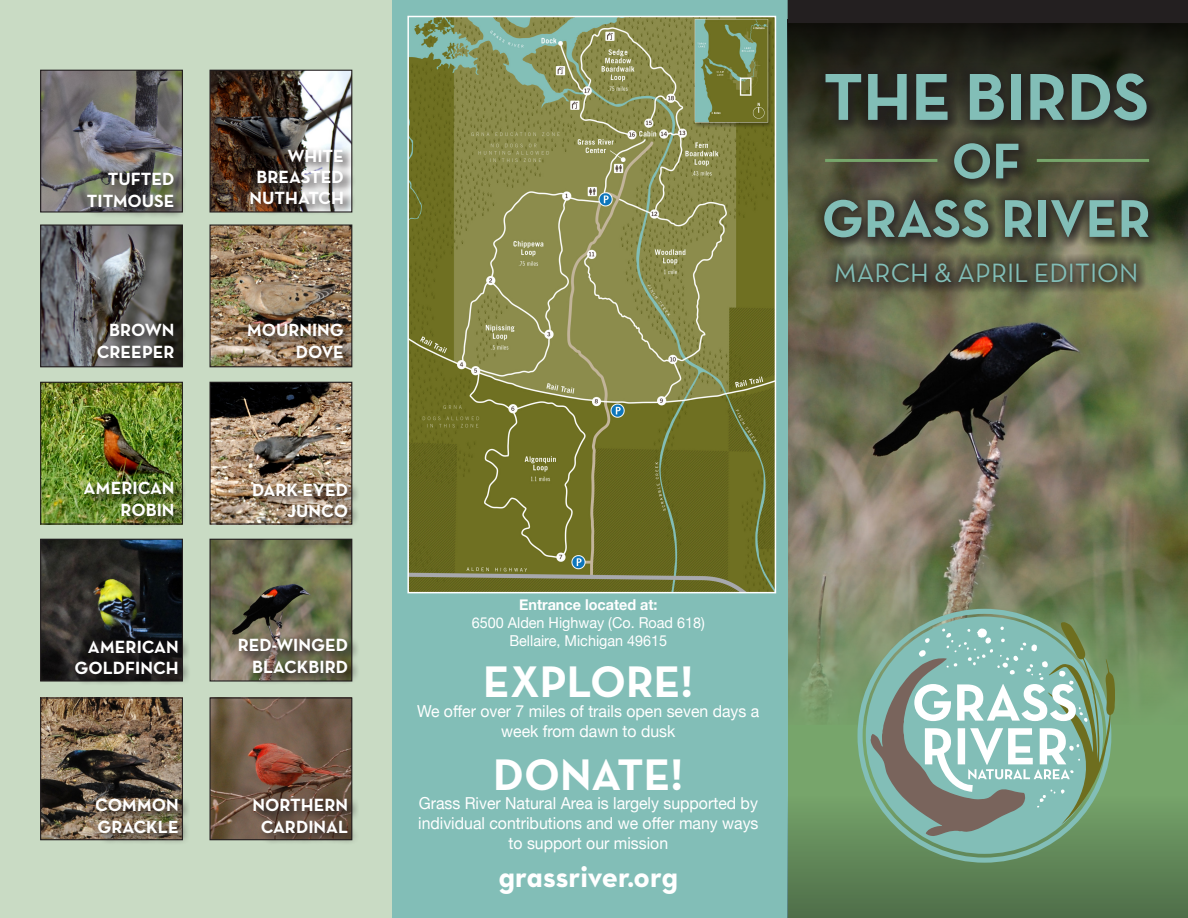
<style>
.page{position:relative;width:1188px;height:918px;background:#fff}
.page>*{position:absolute;margin:0;border:0;box-sizing:border-box;transform-origin:0 0}
.t1{font:67.5px "Neutra Text TF Bold Alt";color:#82beb7}
.t2{font:54px "Neutra Text TF Bold Alt";color:#82beb7}
.t3{font:51px "Neutra Text TF Bold Alt";color:#82beb7}
.t4{font:45px "Neutra Text TF Bold Alt";color:#fff}
.t5{font:31.5px "Neutra Text TF Bold Alt";color:#fff;scale:.96 1}
.t6{font:27px "Neutra Text TF Book Alt";color:#82beb7}
.t7{font:18px/21.6px "Neutra Text TF Bold Alt";color:#fff;text-align:right}
.t8{font:16.5px/19.8px "Helvetica Neue";color:#fff;text-align:center;scale:.96 1}
.t9{font:15px "Helvetica Neue";color:#fff;scale:.96 1}
.t10{font:700 15px "Helvetica Neue";color:#fff;scale:.96 1}
</style>
<div class="page">
<div style="left:788px;top:260px;width:400px;height:658px;background:#77a56b"></div>
<img style="left:788px;top:221px;width:400px;height:504px">
<div style="left:392px;top:0;width:396px;height:918px;background:#82beb7"></div>
<img style="left:410px;top:19px;width:363px;height:571px">
<div style="left:407px;top:16px;width:369px;height:577px;border:2px solid #fff"></div>
<div style="left:0;top:0;width:392px;height:918px;background:#c9dbc4"></div>
<svg style="left:788px;top:23px;width:400px;height:198px;background:#26281b"></svg>
<svg style="left:814px;top:63px;width:345px;height:230px;background:#424233"></svg>
<img style="left:211px;top:72px;width:139px;height:139px">
<div style="left:209px;top:70px;width:143px;height:143px;border:1px solid #231f20"></div>
<img style="left:42px;top:384px;width:139px;height:139px">
<div style="left:40px;top:382px;width:143px;height:143px;border:1px solid #231f20"></div>
<img style="left:42px;top:226px;width:139px;height:139px">
<div style="left:40px;top:224px;width:143px;height:143px;border:1px solid #231f20"></div>
<img style="left:211px;top:226px;width:139px;height:139px">
<div style="left:209px;top:224px;width:143px;height:143px;border:1px solid #231f20"></div>
<img style="left:211px;top:384px;width:139px;height:139px">
<div style="left:209px;top:382px;width:143px;height:143px;border:1px solid #231f20"></div>
<img style="left:42px;top:72px;width:139px;height:139px">
<div style="left:40px;top:70px;width:143px;height:143px;border:1px solid #231f20"></div>
<svg style="left:85px;top:169px;width:99px;height:48px;background:#61645a"></svg>
<img style="left:248px;top:146px;width:106px;height:68px">
<svg style="left:94px;top:321px;width:90px;height:47px;background:#4a4845"></svg>
<img style="left:245px;top:321px;width:108px;height:47px">
<img style="left:81px;top:478px;width:103px;height:48px">
<img style="left:250px;top:480px;width:107px;height:47px">
<img style="left:42px;top:541px;width:139px;height:139px">
<div style="left:40px;top:539px;width:143px;height:143px;border:1px solid #231f20"></div>
<svg style="left:72px;top:637px;width:117px;height:47px;background:#2a2a28"></svg>
<img style="left:211px;top:541px;width:139px;height:139px">
<div style="left:209px;top:539px;width:143px;height:143px;border:1px solid #231f20"></div>
<svg style="left:236px;top:635px;width:121px;height:48px;background:#6a6754"></svg>
<img style="left:42px;top:699px;width:139px;height:139px">
<div style="left:40px;top:697px;width:143px;height:143px;border:1px solid #231f20"></div>
<svg style="left:93px;top:796px;width:95px;height:47px;background:#756a58"></svg>
<img style="left:211px;top:699px;width:139px;height:139px">
<div style="left:209px;top:697px;width:143px;height:143px;border:1px solid #231f20"></div>
<svg style="left:250px;top:795px;width:107px;height:48px;background:#665649"></svg>
<hr style="left:825px;top:159px;width:112px;height:3px;background:#77a56b">
<hr style="left:1037px;top:159px;width:112px;height:3px;background:#77a56b">
<div style="left:788px;top:0;width:400px;height:23px;background:#231f20"></div>
<div style="left:788px;top:796px;width:400px;height:122px;background:linear-gradient(to bottom,#76a46c,#4f6f4a)"></div>
<div style="left:866px;top:617px;width:237px;height:237px;background:#82beb7;border-radius:50%"></div>
<svg style="left:871px;top:622px;width:244px;height:214px"></svg>
<p class="t7" style="left:87px;top:168px;width:89px">TUFTED<br>TITMOUSE</p>
<p class="t7" style="left:256px;top:145px;width:89px;line-height:21px">WHITE<br>BREASTED</p>
<p class="t7" style="left:250px;top:186px;width:96px">NUTHATCH</p>
<p class="t7" style="left:97px;top:319px;width:79px">BROWN<br>CREEPER</p>
<p class="t7" style="left:247px;top:319px;width:99px">MOURNING<br>DOVE</p>
<p class="t7" style="left:84px;top:477px;width:92px">AMERICAN<br>ROBIN</p>
<p class="t7" style="left:252px;top:478px;width:98px">DARK-EYED<br>JUNCO</p>
<p class="t7" style="left:74px;top:635px;width:106px">AMERICAN<br>GOLDFINCH</p>
<p class="t7" style="left:238px;top:634px;width:112px">RED-WINGED<br>BLACKBIRD</p>
<p class="t7" style="left:95px;top:794px;width:85px;text-align:left">COMMON<br>GRACKLE</p>
<p class="t7" style="left:252px;top:794px;width:97px;text-align:center">NORTHERN<br>CARDINAL</p>
<p class="t1" style="left:823px;top:55px;width:327px">THE BIRDS</p>
<p class="t3" style="left:952px;top:129px;width:71px">OF</p>
<p class="t2" style="left:822px;top:185px;width:331px">GRASS RIVER</p>
<p class="t6" style="left:834px;top:256px;width:305px">MARCH &amp; APRIL EDITION</p>
<p class="t10" style="left:519px;top:593px;width:146px">Entrance located at:</p>
<p class="t9" style="left:472px;top:612px;width:244px">6500 Alden Highway (Co. Road 618)</p>
<p class="t9" style="left:509px;top:630px;width:166px">Bellaire, Michigan 49615</p>
<p class="t4" style="left:483px;top:654px;width:212px">EXPLORE!</p>
<p class="t8" style="left:417px;top:702px;width:358px">We offer over 7 miles of trails open seven days a week from dawn to dusk</p>
<p class="t4" style="left:493px;top:746px;width:192px">DONATE!</p>
<p class="t8" style="left:418px;top:795px;width:356px">Grass River Natural Area is largely supported by individual contributions and we offer many ways to support our mission</p>
<p class="t5" style="left:498px;top:856px;width:189px">grassriver.org</p>
</div>
